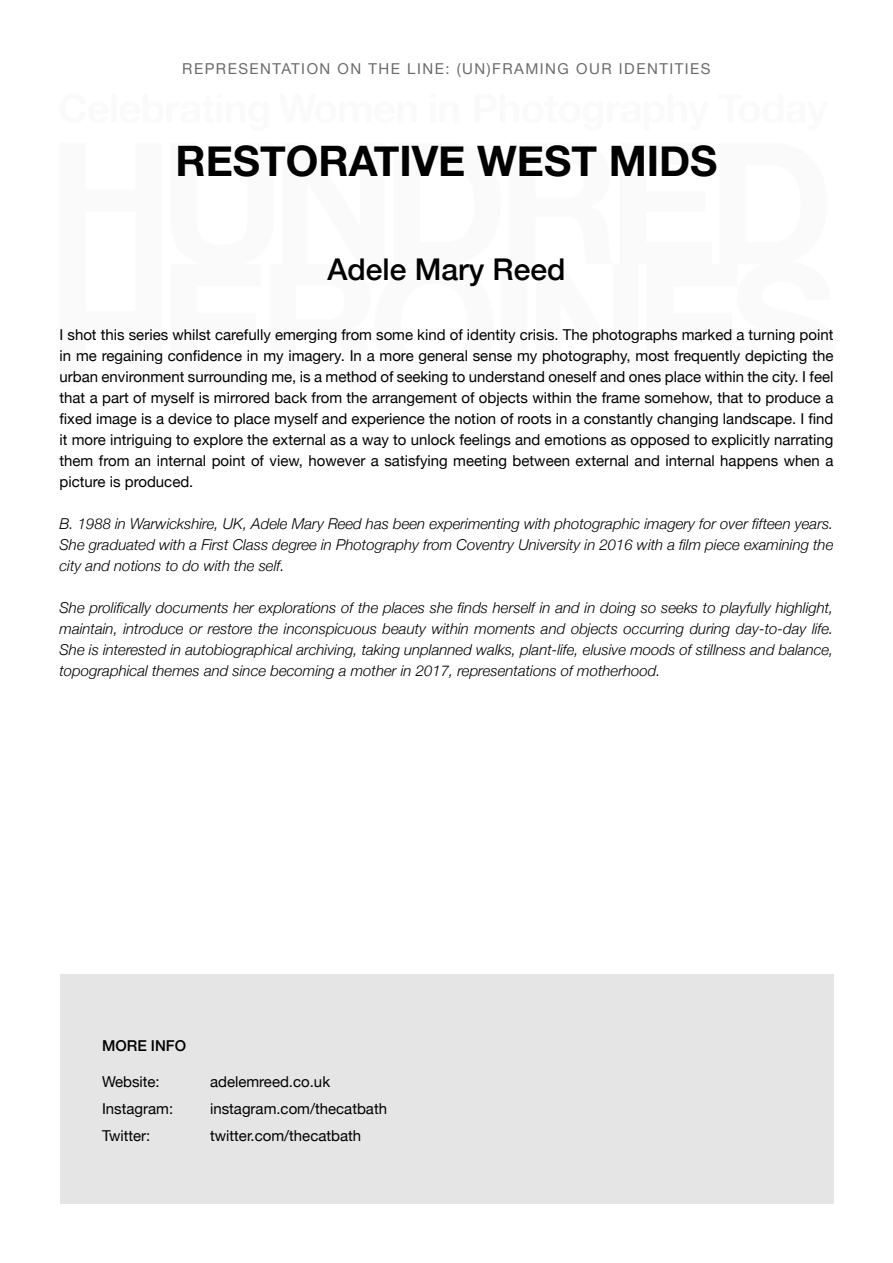
<style>
.page{position:relative;width:893px;height:1263px;background:#fff}
.page>*{position:absolute;margin:0;border:0;box-sizing:border-box;transform-origin:0 0}
.t1{font:700 42px "Helvetica Neue";color:#000}
.t2{font:500 30px "Helvetica Neue";color:#000}
.t3{font:15px/21px "Helvetica Neue";color:#000;text-align:justify}
.t4{font:italic 300 15px/21px "Helvetica Neue";color:#000;text-align:justify}
.t5{font:15px "Helvetica Neue";letter-spacing:.1em;color:#6b6b6a}
.t6{font:500 15px "Helvetica Neue";color:#000}
</style>
<div class="page">
<div style="left:60px;top:974px;width:773px;height:229px;background:#e5e5e5"></div>
<p class="t5" style="left:182px;top:58px;width:530px">REPRESENTATION ON THE LINE: (UN)FRAMING OUR IDENTITIES</p>
<p class="t1" style="left:175px;top:128px;width:544px">RESTORATIVE WEST MIDS</p>
<p class="t2" style="left:328px;top:246px;width:239px">Adele Mary Reed</p>
<p class="t3" style="left:60px;top:325px;width:775px">I shot this series whilst carefully emerging from some kind of identity crisis. The photographs marked a turning point in me regaining confidence in my imagery. In a more general sense my photography, most frequently depicting the urban environment surrounding me, is a method of seeking to understand oneself and ones place within the city. I feel that a part of myself is mirrored back from the arrangement of objects within the frame somehow, that to produce a fixed image is a device to place myself and experience the notion of roots in a constantly changing landscape. I find it more intriguing to explore the external as a way to unlock feelings and emotions as opposed to explicitly narrating them from an internal point of view, however a satisfying meeting between external and internal happens when a picture is produced.</p>
<p class="t4" style="left:60px;top:512px;width:775px">B. 1988 in Warwickshire, UK, Adele Mary Reed has been experimenting with photographic imagery for over fifteen years.<br>She graduated with a First Class degree in Photography from Coventry University in 2016 with a film piece examining the city and notions to do with the self.</p>
<p class="t4" style="left:60px;top:596px;width:775px">She prolifically documents her explorations of the places she finds herself in and in doing so seeks to playfully highlight, maintain, introduce or restore the inconspicuous beauty within moments and objects occurring during day-to-day life.<br>She is interested in autobiographical archiving, taking unplanned walks, plant-life, elusive moods of stillness and balance, topographical themes and since becoming a mother in 2017, representations of motherhood.</p>
<p class="t6" style="left:102px;top:1033px;width:86px">MORE INFO</p>
<p class="t3" style="left:102px;top:1072px;width:59px">Website:</p>
<p class="t3" style="left:210px;top:1072px;width:122px">adelemreed.co.uk</p>
<p class="t3" style="left:102px;top:1099px;width:73px">Instagram:</p>
<p class="t3" style="left:210px;top:1099px;width:178px">instagram.com/thecatbath</p>
<p class="t3" style="left:102px;top:1126px;width:50px">Twitter:</p>
<p class="t3" style="left:210px;top:1126px;width:153px">twitter.com/thecatbath</p>
</div>
